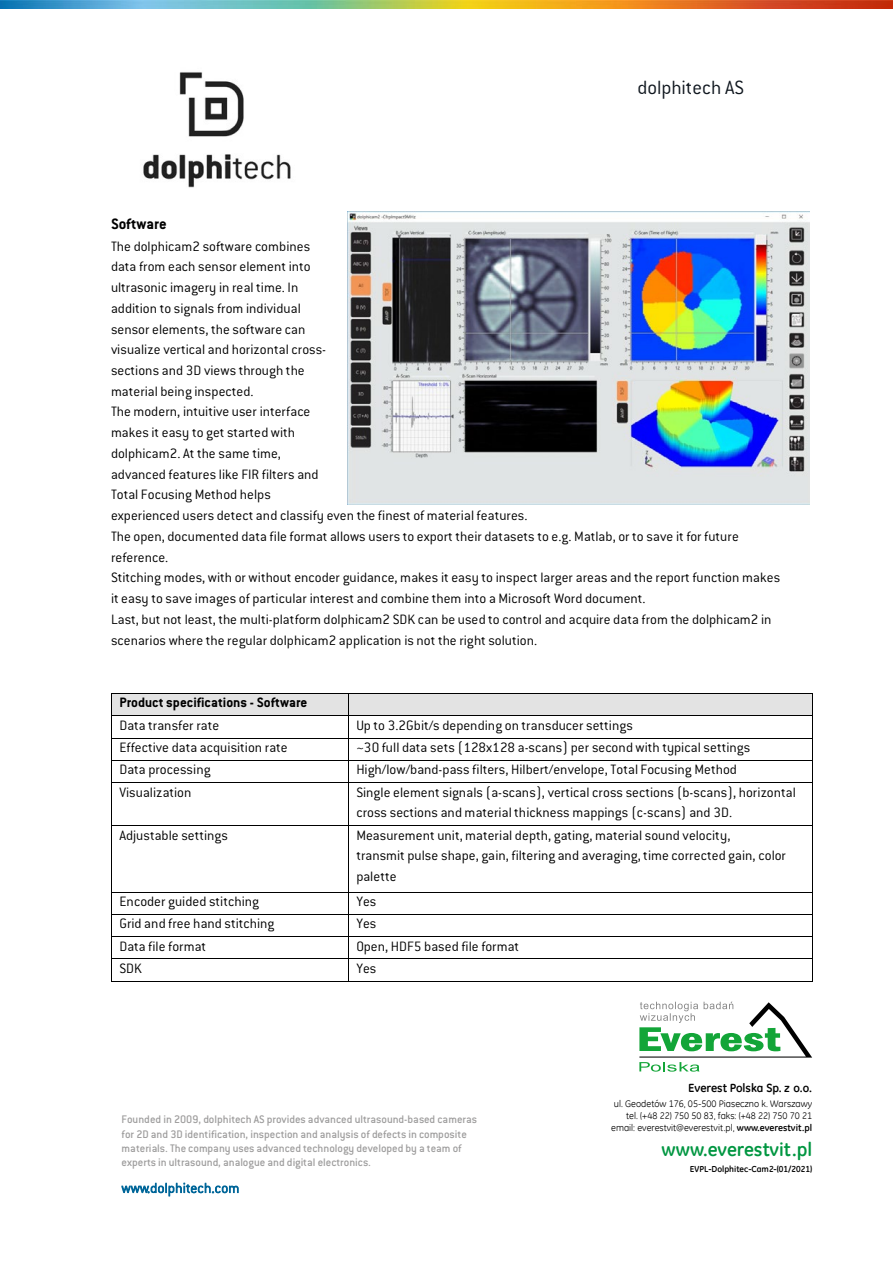
<style>
.page{position:relative;width:893px;height:1263px;background:#fff}
.page>*{position:absolute;margin:0;border:0;box-sizing:border-box;transform-origin:0 0}
.t1{font:300 21px "Conduit ITC Std";color:#10171f}
.t2{font:700 19.05px "GE Inspira";color:#009641}
.t3{font:700 16.5px "Conduit ITC Std";color:#000}
.t4{font:300 15px/20.7px "Conduit ITC Std";color:#000}
.t5{font:700 15px "Conduit ITC Std";color:#000}
.t6{font:200 15px "Conduit ITC Std";letter-spacing:.02em;color:#069}
.t7{font:500 12px/14.2px "Conduit ITC Std";letter-spacing:.005em;color:#9e9d9d}
.t8{font:700 11.85px "GE Inspira";color:#000}
.t9{font:9.6px/12px "GE Inspira";color:#000;text-align:right}
.t10{font:700 8.7px "GE Inspira";color:#000}
.s1{font-weight:700}
</style>
<div class="page">
<img style="left:143px;top:72px;width:148px;height:116px">
<img style="left:0;top:1px;width:893px;height:7px">
<div style="left:112px;top:694px;width:236px;height:21px;background:#e3e3e3"></div>
<div style="left:349px;top:694px;width:463px;height:21px;background:#e3e3e3"></div>
<hr style="left:112px;top:693px;width:236px;height:1px;background:#000">
<hr style="left:349px;top:693px;width:463px;height:1px;background:#000">
<hr style="left:112px;top:715px;width:236px;height:1px;background:#000">
<hr style="left:349px;top:715px;width:463px;height:1px;background:#000">
<hr style="left:112px;top:738px;width:236px;height:1px;background:#000">
<hr style="left:349px;top:738px;width:463px;height:1px;background:#000">
<hr style="left:112px;top:760px;width:236px;height:1px;background:#000">
<hr style="left:349px;top:760px;width:463px;height:1px;background:#000">
<svg style="left:111px;top:693px;width:1px;height:90px"></svg>
<hr style="left:112px;top:782px;width:236px;height:1px;background:#000">
<svg style="left:348px;top:693px;width:1px;height:90px"></svg>
<hr style="left:349px;top:782px;width:463px;height:1px;background:#000">
<svg style="left:812px;top:693px;width:1px;height:90px"></svg>
<hr style="left:111px;top:783px;width:1px;height:42px;background:#000">
<hr style="left:348px;top:783px;width:1px;height:42px;background:#000">
<hr style="left:812px;top:783px;width:1px;height:42px;background:#000">
<hr style="left:112px;top:825px;width:236px;height:1px;background:#000">
<hr style="left:349px;top:825px;width:463px;height:1px;background:#000">
<hr style="left:111px;top:826px;width:1px;height:66px;background:#000">
<hr style="left:348px;top:826px;width:1px;height:66px;background:#000">
<hr style="left:812px;top:826px;width:1px;height:66px;background:#000">
<hr style="left:112px;top:892px;width:236px;height:1px;background:#000">
<hr style="left:349px;top:892px;width:463px;height:1px;background:#000">
<hr style="left:112px;top:914px;width:236px;height:1px;background:#000">
<hr style="left:349px;top:914px;width:463px;height:1px;background:#000">
<hr style="left:112px;top:936px;width:236px;height:1px;background:#000">
<hr style="left:349px;top:936px;width:463px;height:1px;background:#000">
<hr style="left:112px;top:958px;width:236px;height:1px;background:#000">
<hr style="left:349px;top:958px;width:463px;height:1px;background:#000">
<svg style="left:111px;top:892px;width:1px;height:90px"></svg>
<hr style="left:112px;top:981px;width:236px;height:1px;background:#000">
<svg style="left:348px;top:892px;width:1px;height:90px"></svg>
<hr style="left:349px;top:981px;width:463px;height:1px;background:#000">
<svg style="left:812px;top:892px;width:1px;height:90px"></svg>
<img style="left:347px;top:211px;width:463px;height:294px">
<svg style="left:639px;top:1002px;width:173px;height:69px"></svg>
<h1 class="t1" style="left:638px;top:74px;width:108px">dolphitech AS</h1>
<p class="t3" style="left:111px;top:214px;width:57px">Software</p>
<p class="t4" style="left:111px;top:235px;width:671px">The dolphicam2 software combines<br>data from each sensor element into<br>ultrasonic imagery in real time. In<br>addition to signals from individual<br>sensor elements, the software can<br>visualize vertical and horizontal cross-<br>sections and 3D views through the<br>material being inspected.<br>The modern, intuitive user interface<br>makes it easy to get started with<br>dolphicam2. At the same time,<br>advanced features like FIR filters and<br>Total Focusing Method helps<br>experienced users detect and classify even the finest of material features.<br>The open, documented data file format allows users to export their datasets to e.g. Matlab, or to save it for future reference.<br>Stitching modes, with or without encoder guidance, makes it easy to inspect larger areas and the report function makes it easy to save images of particular interest and combine them into a Microsoft Word document.<br>Last, but not least, the multi-platform dolphicam2 SDK can be used to control and acquire data from the dolphicam2 in scenarios where the regular dolphicam2 application is not the right solution.</p>
<p class="t5" style="left:119px;top:694px;width:189px">Product specifications - Software</p>
<p class="t4" style="left:119px;top:714px;width:101px">Data transfer rate</p>
<p class="t4" style="left:356px;top:714px;width:278px">Up to 3.2Gbit/s depending on transducer settings</p>
<p class="t4" style="left:119px;top:737px;width:170px">Effective data acquisition rate</p>
<p class="t4" style="left:356px;top:737px;width:395px">~30 full data sets (128x128 a-scans) per second with typical settings</p>
<p class="t4" style="left:119px;top:759px;width:93px">Data processing</p>
<p class="t4" style="left:356px;top:759px;width:382px">High/low/band-pass filters, Hilbert/envelope, Total Focusing Method</p>
<p class="t4" style="left:119px;top:781px;width:73px">Visualization</p>
<p class="t4" style="left:356px;top:781px;width:441px">Single element signals (a-scans), vertical cross sections (b-scans), horizontal cross sections and material thickness mappings (c-scans) and 3D.</p>
<p class="t4" style="left:119px;top:824px;width:110px">Adjustable settings</p>
<p class="t4" style="left:356px;top:824px;width:431px">Measurement unit, material depth, gating, material sound velocity,<br>transmit pulse shape, gain, filtering and averaging, time corrected gain, color palette</p>
<p class="t4" style="left:119px;top:891px;width:141px">Encoder guided stitching</p>
<p class="t4" style="left:356px;top:891px;width:22px">Yes</p>
<p class="t4" style="left:119px;top:913px;width:156px">Grid and free hand stitching</p>
<p class="t4" style="left:356px;top:913px;width:22px">Yes</p>
<p class="t4" style="left:119px;top:935px;width:88px">Data file format</p>
<p class="t4" style="left:356px;top:935px;width:164px">Open, HDF5 based file format</p>
<p class="t4" style="left:119px;top:957px;width:24px">SDK</p>
<p class="t4" style="left:356px;top:957px;width:22px">Yes</p>
<p class="t7" style="left:122px;top:1112px;width:357px">Founded in 2009, dolphitech AS provides advanced ultrasound-based cameras for 2D and 3D identification, inspection and analysis of defects in composite materials. The company uses advanced technology developed by a team of experts in ultrasound, analogue and digital electronics.</p>
<p class="t6" style="left:122px;top:1179px;width:119px">www.dolphitech.com</p>
<p class="t8" style="left:688px;top:1080px;width:125px">Everest Polska Sp. z o.o.</p>
<p class="t9" style="left:611px;top:1098px;width:203px">ul. Geodetów 176, 05-500 Piaseczno k. Warszawy tel. (+48 22) 750 50 83, faks: (+48 22) 750 70 21 email: everestvit@everestvit.pl, <span class="s1">www.everestvit.pl</span></p>
<p class="t10" style="left:690px;top:1164px;width:124px">EVPL-Dolphitec-Cam2-(01/2021)</p>
<p class="t2" style="left:662px;top:1137px;width:152px">www.everestvit.pl</p>
</div>
